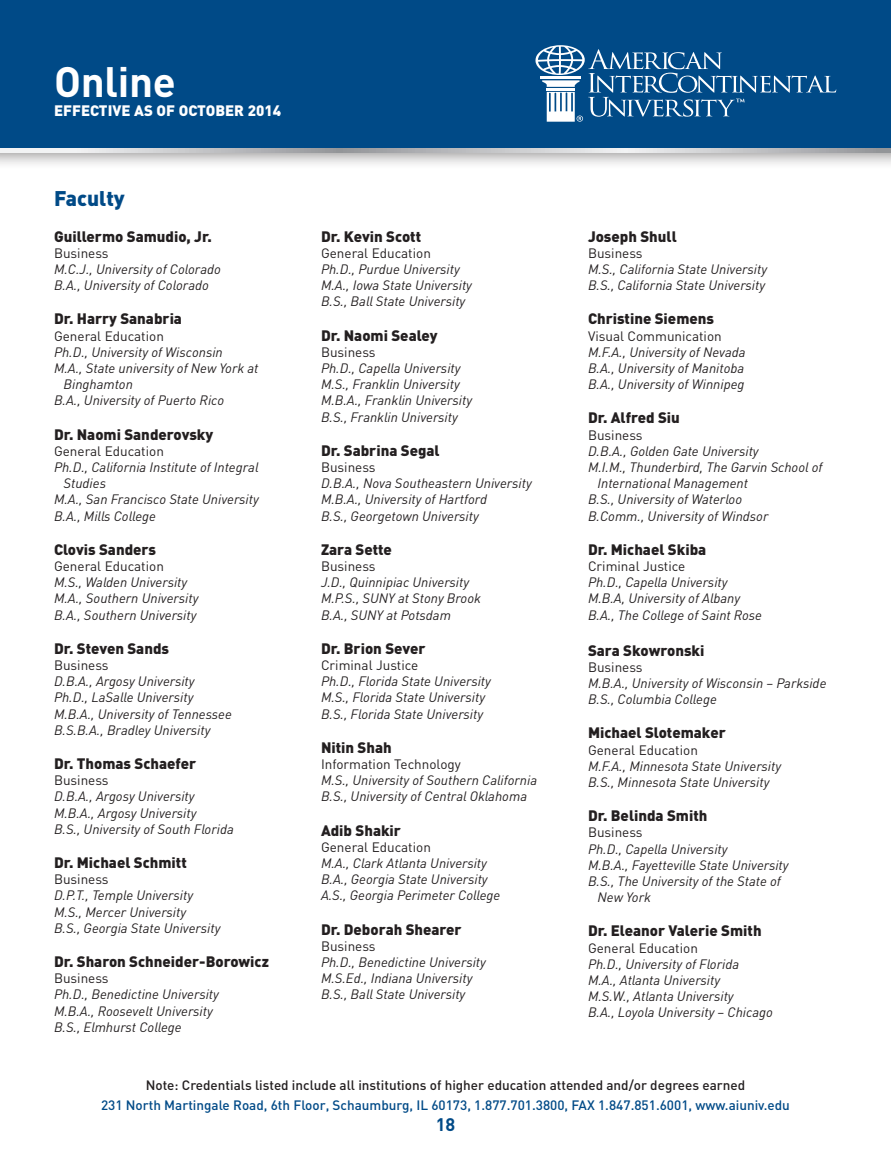
<style>
.page{position:relative;width:891px;height:1161px;background:#fff}
.page>*{position:absolute;margin:0;border:0;box-sizing:border-box;transform-origin:0 0}
.t1{font:700 42px "DIN";letter-spacing:-.005em;color:#fff}
.t2{font:900 21px "DIN";color:#004a87}
.t3{font:700 18px "DIN";color:#004a87}
.t4{font:900 15px "DIN";color:#231f20}
.t5{font:900 15px "DIN";color:#fff}
.t6{font:italic 13.5px/16.2px "DINOT";color:#231f20}
.t7{font:13.5px "DIN";color:#231f20}
.t8{font:500 13.5px "DIN";color:#004a87}
.t9{font:500 13.5px "DIN";color:#231f20}
</style>
<div class="page">
<div style="left:0;top:0;width:891px;height:171px;background:#231f20;opacity:.5"></div>
<div style="left:0;top:0;width:891px;height:149px;background:#004a87"></div>
<svg style="left:536px;top:45px;width:300px;height:77px"></svg>
<svg style="left:0;top:149px;width:891px;height:4px;background:#c5c6c8"></svg>
<h1 class="t1" style="left:54px;top:53px;width:123px">Online</h1>
<p class="t5" style="left:54px;top:101px;width:229px">EFFECTIVE AS OF OCTOBER 2014</p>
<h2 class="t2" style="left:54px;top:184px;width:72px">Faculty</h2>
<p class="t4" style="left:54px;top:226px;width:159px">Guillermo Samudio, Jr.</p>
<p class="t7" style="left:54px;top:245px;width:56px">Business</p>
<p class="t6" style="left:54px;top:261px;width:169px">M.C.J., University of Colorado<br>B.A., University of Colorado</p>
<p class="t4" style="left:54px;top:309px;width:130px">Dr. Harry Sanabria</p>
<p class="t7" style="left:54px;top:328px;width:111px">General Education</p>
<p class="t6" style="left:54px;top:344px;width:170px">Ph.D., University of Wisconsin</p>
<p class="t6" style="left:54px;top:360px;width:206px">M.A., State university of New York at</p>
<p class="t6" style="left:64px;top:376px;width:71px">Binghamton</p>
<p class="t6" style="left:54px;top:392px;width:172px">B.A., University of Puerto Rico</p>
<p class="t4" style="left:54px;top:424px;width:161px">Dr. Naomi Sanderovsky</p>
<p class="t7" style="left:54px;top:443px;width:111px">General Education</p>
<p class="t6" style="left:54px;top:459px;width:206px">Ph.D., California Institute of Integral</p>
<p class="t6" style="left:64px;top:475px;width:44px">Studies</p>
<p class="t6" style="left:54px;top:491px;width:206px">M.A., San Francisco State University</p>
<p class="t6" style="left:54px;top:507px;width:103px">B.A., Mills College</p>
<p class="t4" style="left:54px;top:539px;width:104px">Clovis Sanders</p>
<p class="t7" style="left:54px;top:559px;width:111px">General Education</p>
<p class="t6" style="left:54px;top:574px;width:146px">M.S., Walden University<br>M.A., Southern University<br>B.A., Southern University</p>
<p class="t4" style="left:54px;top:638px;width:117px">Dr. Steven Sands</p>
<p class="t7" style="left:54px;top:658px;width:56px">Business</p>
<p class="t6" style="left:54px;top:673px;width:179px">D.B.A., Argosy University<br>Ph.D., LaSalle University<br>M.B.A., University of Tennessee<br>B.S.B.A., Bradley University</p>
<p class="t4" style="left:54px;top:754px;width:144px">Dr. Thomas Schaefer</p>
<p class="t7" style="left:54px;top:773px;width:56px">Business</p>
<p class="t6" style="left:54px;top:788px;width:181px">D.B.A., Argosy University<br>M.B.A., Argosy University<br>B.S., University of South Florida</p>
<p class="t4" style="left:54px;top:853px;width:134px">Dr. Michael Schmitt</p>
<p class="t7" style="left:54px;top:872px;width:56px">Business</p>
<p class="t6" style="left:54px;top:887px;width:168px">D.P.T., Temple University<br>M.S., Mercer University<br>B.S., Georgia State University</p>
<p class="t4" style="left:54px;top:952px;width:217px">Dr. Sharon Schneider-Borowicz</p>
<p class="t7" style="left:54px;top:971px;width:56px">Business</p>
<p class="t6" style="left:54px;top:986px;width:166px">Ph.D., Benedictine University<br>M.B.A., Roosevelt University<br>B.S., Elmhurst College</p>
<p class="t4" style="left:321px;top:226px;width:102px">Dr. Kevin Scott</p>
<p class="t7" style="left:321px;top:245px;width:111px">General Education</p>
<p class="t6" style="left:321px;top:261px;width:153px">Ph.D., Purdue University<br>M.A., Iowa State University<br>B.S., Ball State University</p>
<p class="t4" style="left:321px;top:325px;width:118px">Dr. Naomi Sealey</p>
<p class="t7" style="left:321px;top:344px;width:56px">Business</p>
<p class="t6" style="left:321px;top:360px;width:153px">Ph.D., Capella University<br>M.S., Franklin University<br>M.B.A., Franklin University<br>B.S., Franklin University</p>
<p class="t4" style="left:321px;top:440px;width:120px">Dr. Sabrina Segal</p>
<p class="t7" style="left:321px;top:460px;width:56px">Business</p>
<p class="t6" style="left:321px;top:475px;width:212px">D.B.A., Nova Southeastern University<br>M.B.A., University of Hartford<br>B.S., Georgetown University</p>
<p class="t4" style="left:321px;top:539px;width:73px">Zara Sette</p>
<p class="t7" style="left:321px;top:559px;width:56px">Business</p>
<p class="t6" style="left:321px;top:574px;width:162px">J.D., Quinnipiac University<br>M.P.S., SUNY at Stony Brook<br>B.A., SUNY at Potsdam</p>
<p class="t4" style="left:321px;top:638px;width:106px">Dr. Brion Sever</p>
<p class="t7" style="left:321px;top:658px;width:99px">Criminal Justice</p>
<p class="t6" style="left:321px;top:673px;width:172px">Ph.D., Florida State University<br>M.S., Florida State University<br>B.S., Florida State University</p>
<p class="t4" style="left:321px;top:737px;width:72px">Nitin Shah</p>
<p class="t7" style="left:321px;top:757px;width:141px">Information Technology</p>
<p class="t6" style="left:321px;top:772px;width:218px">M.S., University of Southern California<br>B.S., University of Central Oklahoma</p>
<p class="t4" style="left:321px;top:820px;width:82px">Adib Shakir</p>
<p class="t7" style="left:321px;top:839px;width:111px">General Education</p>
<p class="t6" style="left:321px;top:855px;width:181px">M.A., Clark Atlanta University<br>B.A., Georgia State University<br>A.S., Georgia Perimeter College</p>
<p class="t4" style="left:321px;top:919px;width:142px">Dr. Deborah Shearer</p>
<p class="t7" style="left:321px;top:938px;width:56px">Business</p>
<p class="t6" style="left:321px;top:954px;width:166px">Ph.D., Benedictine University<br>M.S.Ed., Indiana University<br>B.S., Ball State University</p>
<p class="t4" style="left:588px;top:226px;width:90px">Joseph Shull</p>
<p class="t7" style="left:588px;top:245px;width:56px">Business</p>
<p class="t6" style="left:588px;top:261px;width:181px">M.S., California State University<br>B.S., California State University</p>
<p class="t4" style="left:588px;top:309px;width:128px">Christine Siemens</p>
<p class="t7" style="left:588px;top:328px;width:135px">Visual Communication</p>
<p class="t6" style="left:588px;top:344px;width:159px;text-align:justify">M.F.A., University of Nevada B.A., University of Manitoba B.A., University of Winnipeg</p>
<p class="t4" style="left:588px;top:408px;width:93px">Dr. Alfred Siu</p>
<p class="t7" style="left:588px;top:427px;width:56px">Business</p>
<p class="t6" style="left:588px;top:443px;width:172px">D.B.A., Golden Gate University</p>
<p class="t6" style="left:588px;top:459px;width:236px">M.I.M., Thunderbird, The Garvin School of</p>
<p class="t6" style="left:598px;top:475px;width:152px">International Management</p>
<p class="t6" style="left:588px;top:491px;width:156px">B.S., University of Waterloo</p>
<p class="t6" style="left:588px;top:507px;width:182px">B.Comm., University of Windsor</p>
<p class="t4" style="left:588px;top:539px;width:120px">Dr. Michael Skiba</p>
<p class="t7" style="left:588px;top:559px;width:99px">Criminal Justice</p>
<p class="t6" style="left:588px;top:574px;width:176px">Ph.D., Capella University<br>M.B.A, University of Albany<br>B.A., The College of Saint Rose</p>
<p class="t4" style="left:588px;top:640px;width:118px">Sara Skowronski</p>
<p class="t7" style="left:588px;top:659px;width:56px">Business</p>
<p class="t6" style="left:588px;top:675px;width:240px">M.B.A., University of Wisconsin – Parkside<br>B.S., Columbia College</p>
<p class="t4" style="left:588px;top:723px;width:139px">Michael Slotemaker</p>
<p class="t7" style="left:588px;top:742px;width:111px">General Education</p>
<p class="t6" style="left:588px;top:758px;width:195px">M.F.A., Minnesota State University<br>B.S., Minnesota State University</p>
<p class="t4" style="left:588px;top:806px;width:121px">Dr. Belinda Smith</p>
<p class="t7" style="left:588px;top:825px;width:56px">Business</p>
<p class="t6" style="left:588px;top:840px;width:141px">Ph.D., Capella University</p>
<p class="t6" style="left:588px;top:857px;width:202px">M.B.A., Fayetteville State University</p>
<p class="t6" style="left:588px;top:873px;width:194px">B.S., The University of the State of</p>
<p class="t6" style="left:598px;top:889px;width:55px">New York</p>
<p class="t4" style="left:588px;top:921px;width:175px">Dr. Eleanor Valerie Smith</p>
<p class="t7" style="left:588px;top:940px;width:111px">General Education</p>
<p class="t6" style="left:588px;top:956px;width:186px">Ph.D., University of Florida<br>M.A., Atlanta University<br>M.S.W., Atlanta University<br>B.A., Loyola University – Chicago</p>
<p class="t9" style="left:146px;top:1077px;width:601px">Note: Credentials listed include all institutions of higher education attended and/or degrees earned</p>
<p class="t8" style="left:101px;top:1096px;width:690px">231 North Martingale Road, 6th Floor, Schaumburg, IL 60173, 1.877.701.3800, FAX 1.847.851.6001, www.aiuniv.edu</p>
<h3 class="t3" style="left:436px;top:1113px;width:21px">18</h3>
</div>
